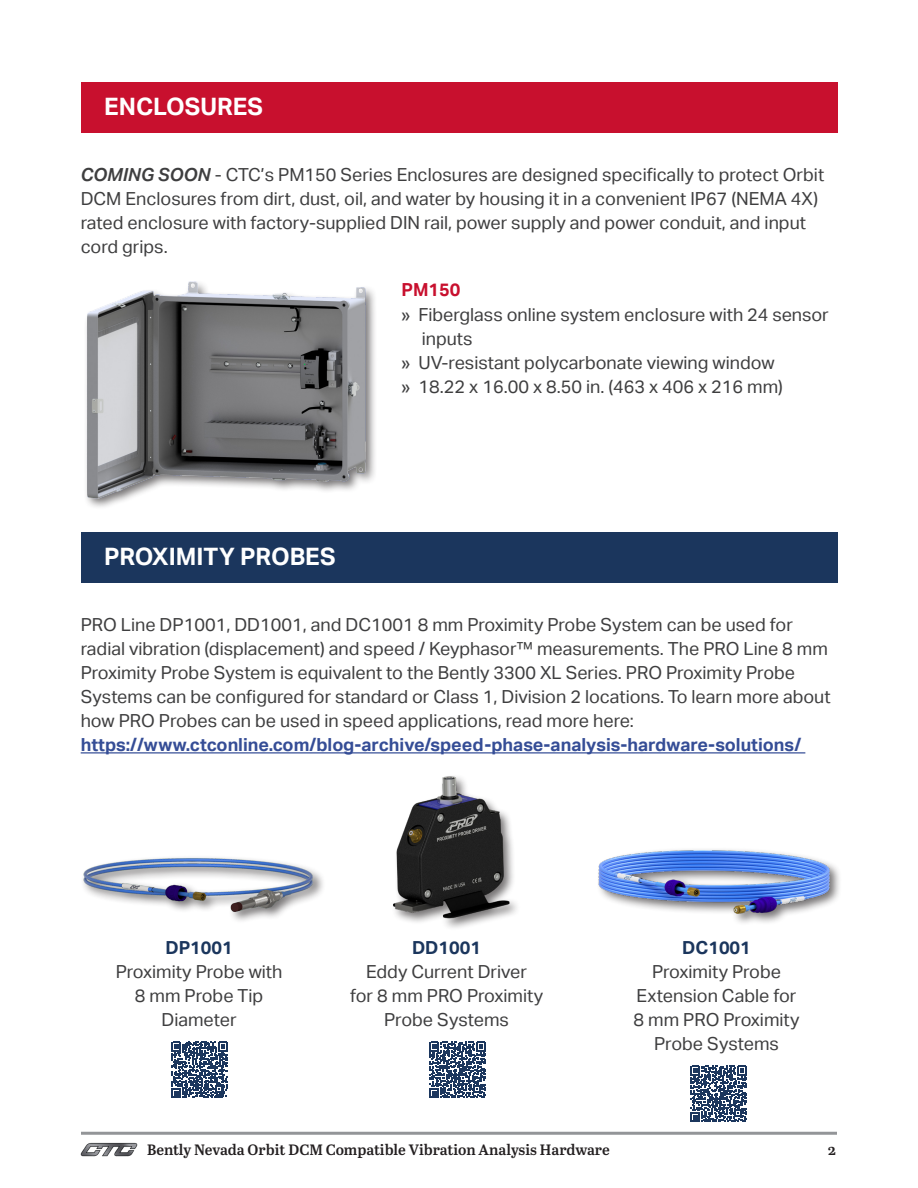
<style>
.page{position:relative;width:918px;height:1188px;background:#fff}
.page>*{position:absolute;margin:0;border:0;box-sizing:border-box;transform-origin:0 0}
.t1{font:700 24px "Aktiv Grotesk";color:#fff}
.t2{font:18px/24px "Aktiv Grotesk";color:#3e3e3f}
.t3{font:700 18px "Aktiv Grotesk";color:#354d96}
.t4{font:700 18px "Aktiv Grotesk";color:#1b365d}
.t5{font:700 18px "Aktiv Grotesk";color:#c8102e}
.t6{font:600 15px "Abril Text";color:#231f20}
.s1{font-weight:600;font-style:italic}
</style>
<div class="page">
<hr style="left:81px;top:1132px;width:756px;height:3px;background:#939598">
<img style="left:81px;top:1142px;width:57px;height:15px">
<div style="left:81px;top:82px;width:757px;height:51px;background:#c8102e"></div>
<img style="left:86px;top:281px;width:289px;height:226px">
<hr style="left:81px;top:752px;width:724px;height:2px;background:#354d96">
<div style="left:81px;top:532px;width:757px;height:51px;background:#1b365d"></div>
<div style="left:81px;top:855px;width:244px;height:69px;background:#231f20;opacity:.62"></div>
<img style="left:81px;top:855px;width:238px;height:61px">
<div style="left:390px;top:773px;width:131px;height:158px;background:#231f20;opacity:.62"></div>
<img style="left:390px;top:773px;width:131px;height:152px">
<div style="left:597px;top:847px;width:245px;height:79px;background:#231f20;opacity:.62"></div>
<img style="left:597px;top:847px;width:240px;height:69px">
<svg style="left:172px;top:1042px;width:56px;height:56px"></svg>
<svg style="left:430px;top:1042px;width:56px;height:56px"></svg>
<svg style="left:691px;top:1066px;width:56px;height:56px"></svg>
<p class="t1" style="left:104px;top:93px;width:160px">ENCLOSURES</p>
<p class="t2" style="left:81px;top:163px;width:745px"><span class="s1">COMING SOON</span> - CTC’s PM150 Series Enclosures are designed specifically to protect Orbit DCM Enclosures from dirt, dust, oil, and water by housing it in a convenient IP67 (NEMA 4X) rated enclosure with factory-supplied DIN rail, power supply and power conduit, and input cord grips.</p>
<p class="t1" style="left:104px;top:543px;width:233px">PROXIMITY PROBES</p>
<p class="t5" style="left:402px;top:279px;width:60px">PM150</p>
<p class="t2" style="left:422px;top:302px;width:409px;text-indent:-20px">» Fiberglass online system enclosure with 24 sensor inputs</p>
<p class="t2" style="left:402px;top:350px;width:374px">» UV-resistant polycarbonate viewing window</p>
<p class="t2" style="left:402px;top:374px;width:383px">» 18.22 x 16.00 x 8.50 in. (463 x 406 x 216 mm)</p>
<p class="t2" style="left:81px;top:613px;width:751px">PRO Line DP1001, DD1001, and DC1001 8 mm Proximity Probe System can be used for radial vibration (displacement) and speed / Keyphasor™ measurements. The PRO Line 8 mm Proximity Probe System is equivalent to the Bently 3300 XL Series. PRO Proximity Probe Systems can be configured for standard or Class 1, Division 2 locations. To learn more about how PRO Probes can be used in speed applications, read more here:</p>
<p class="t3" style="left:81px;top:734px;width:722px">https://www.ctconline.com/blog-archive/speed-phase-analysis-hardware-solutions/</p>
<p class="t4" style="left:165px;top:938px;width:69px">DP1001</p>
<p class="t2" style="left:116px;top:960px;width:168px">Proximity Probe with</p>
<p class="t2" style="left:135px;top:984px;width:130px">8 mm Probe Tip</p>
<p class="t2" style="left:162px;top:1008px;width:77px">Diameter</p>
<p class="t4" style="left:412px;top:938px;width:71px">DD1001</p>
<p class="t2" style="left:366px;top:960px;width:162px">Eddy Current Driver</p>
<p class="t2" style="left:350px;top:984px;width:194px;text-align:center">for 8 mm PRO Proximity<br>Probe Systems</p>
<p class="t4" style="left:682px;top:938px;width:70px">DC1001</p>
<p class="t2" style="left:652px;top:960px;width:130px">Proximity Probe</p>
<p class="t2" style="left:637px;top:984px;width:161px">Extension Cable for</p>
<p class="t2" style="left:634px;top:1008px;width:167px">8 mm PRO Proximity</p>
<p class="t2" style="left:654px;top:1032px;width:126px">Probe Systems</p>
<p class="t6" style="left:147px;top:1138px;width:464px">Bently Nevada Orbit DCM Compatible Vibration Analysis Hardware</p>
<p class="t6" style="left:828px;top:1138px;width:10px">2</p>
</div>
